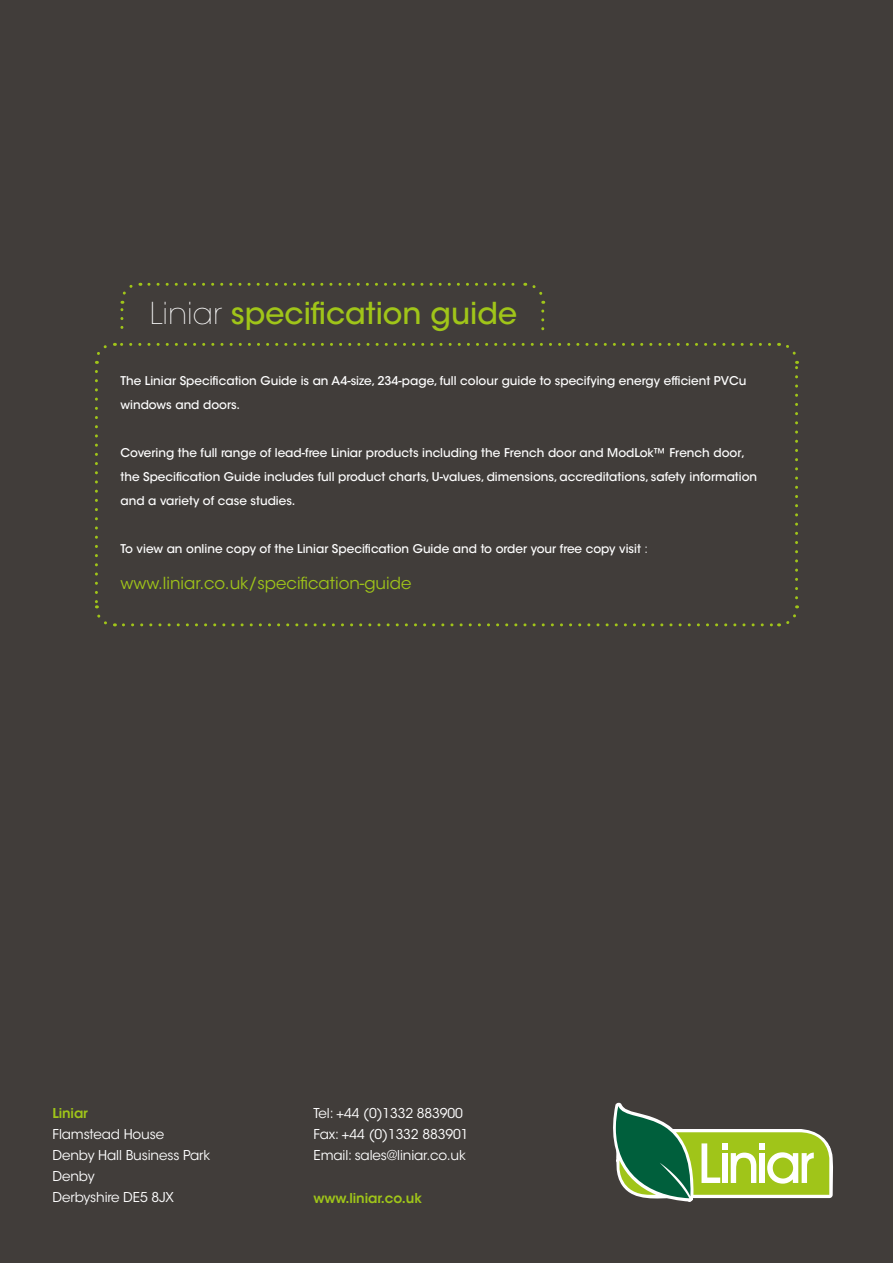
<style>
.page{position:relative;width:893px;height:1263px;background:#fff}
.page>*{position:absolute;margin:0;border:0;box-sizing:border-box;transform-origin:0 0}
.t1{font:500 30px "ITC Avant Garde Std";color:#a0c519}
.t2{font:16.5px "ITC Avant Garde Std";color:#a0c519}
.t3{font:13.5px/21px "ITC Avant Garde Std";letter-spacing:-.01em;color:#fff}
.t4{font:600 13.5px "ITC Avant Garde Std";letter-spacing:-.01em;color:#9fc519}
.t5{font:500 12px/24px "ITC Avant Garde Std";color:#fff}
.s1{font-weight:200;color:#fff}
.s2{font-weight:400}
</style>
<div class="page">
<div style="left:0;top:1px;width:893px;height:1262px;background:#413d3a"></div>
<svg style="left:95px;top:282px;width:704px;height:345px"></svg>
<svg style="left:613px;top:1102px;width:220px;height:100px"></svg>
<h1 class="t1" style="left:150px;top:294px;width:369px"><span class="s1">Liniar</span> specification guide</h1>
<p class="t5" style="left:120px;top:369px;width:628px">The Liniar Specification Guide is an A4-size, 234-page, full colour guide to specifying energy efficient PVCu windows and doors.</p>
<p class="t5" style="left:120px;top:441px;width:638px">Covering the full range of lead-free Liniar products including the French door and ModLok™ French door, the Specification Guide includes full product charts, U-values, dimensions, accreditations, safety information and a variety of case studies.</p>
<p class="t5" style="left:120px;top:537px;width:529px">To view an online copy of the Liniar Specification Guide and to order your free copy visit <span class="s2">:</span></p>
<h2 class="t2" style="left:120px;top:573px;width:292px">www.liniar.co.uk/specification-guide</h2>
<p class="t4" style="left:53px;top:1105px;width:37px">Liniar</p>
<p class="t3" style="left:53px;top:1124px;width:159px">Flamstead House<br>Denby Hall Business Park<br>Denby<br>Derbyshire DE5 8JX</p>
<p class="t3" style="left:314px;top:1103px;width:156px">Tel: +44 (0)1332 883900<br>Fax: +44 (0)1332 883901<br>Email: sales@liniar.co.uk</p>
<p class="t4" style="left:314px;top:1189px;width:110px">www.liniar.co.uk</p>
</div>
